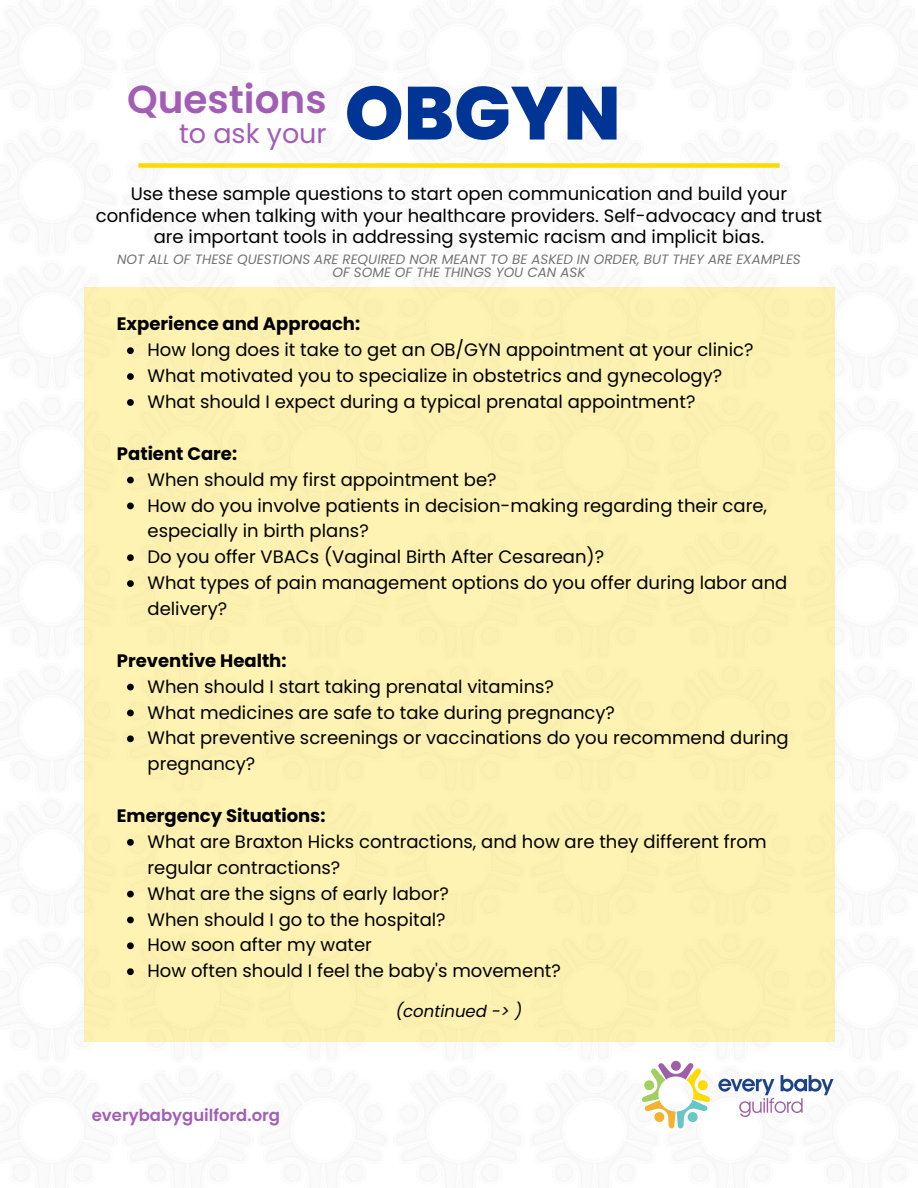
<style>
.page{position:relative;width:918px;height:1188px;background:#fff}
.page>*{position:absolute;margin:0;border:0;box-sizing:border-box;transform-origin:0 0}
.t1{font:800 75px "Poppins";color:#003595}
.t2{font:600 39px "Poppins";color:#a25eb5}
.t3{font:27px "Poppins";color:#a25eb5}
.t4{font:18px/25.8px "Poppins";color:#000}
.t5{font:700 18px "Poppins";color:#000}
.t6{font:600 16.5px "Poppins";color:#a25eb5}
.t7{font:italic 16.5px "Poppins";color:#000}
.t8{font:italic 13.5px/13.5px "Poppins";color:#737373;text-align:center}
</style>
<div class="page">
<svg style="left:718px;top:1075px;width:116px;height:42px"></svg>
<svg style="left:642px;top:1061px;width:68px;height:67px"></svg>
<div style="left:84px;top:287px;width:750px;height:754px;background:#fdf2b1"></div>
<div style="left:138px;top:163px;width:642px;height:5px;background:#ffda00"></div>
<svg style="left:127px;top:347px;width:7px;height:7px"></svg>
<svg style="left:127px;top:373px;width:7px;height:7px"></svg>
<svg style="left:127px;top:399px;width:7px;height:7px"></svg>
<svg style="left:127px;top:477px;width:7px;height:6px"></svg>
<svg style="left:127px;top:503px;width:7px;height:6px"></svg>
<svg style="left:127px;top:554px;width:7px;height:7px"></svg>
<svg style="left:127px;top:580px;width:7px;height:7px"></svg>
<svg style="left:127px;top:684px;width:7px;height:6px"></svg>
<svg style="left:127px;top:710px;width:7px;height:6px"></svg>
<svg style="left:127px;top:735px;width:7px;height:7px"></svg>
<svg style="left:127px;top:839px;width:7px;height:7px"></svg>
<svg style="left:127px;top:891px;width:7px;height:6px"></svg>
<svg style="left:127px;top:917px;width:7px;height:6px"></svg>
<svg style="left:127px;top:942px;width:7px;height:7px"></svg>
<svg style="left:127px;top:968px;width:7px;height:7px"></svg>
<p class="t2" style="left:127px;top:72px;width:201px">Questions</p>
<p class="t3" style="left:179px;top:114px;width:149px">to ask your</p>
<p class="t1" style="left:345px;top:61px;width:278px">OBGYN</p>
<p class="t4" style="left:96px;top:183px;width:728px;line-height:21.3px;text-align:center">Use these sample questions to start open communication and build your confidence when talking with your healthcare providers. Self-advocacy and trust are important tools in addressing systemic racism and implicit bias.</p>
<h5 class="t8" style="left:117px;top:252px;width:685px">NOT ALL OF THESE QUESTIONS ARE REQUIRED NOR MEANT TO BE ASKED IN ORDER, BUT THEY ARE EXAMPLES<br>OF SOME OF THE THINGS YOU CAN ASK</h5>
<h2 class="t5" style="left:117px;top:312px;width:245px">Experience and Approach:</h2>
<h3 class="t4" style="left:148px;top:337px;width:607px">How long does it take to get an OB/GYN appointment at your clinic?</h3>
<h1 class="t4" style="left:148px;top:363px;width:576px">What motivated you to specialize in obstetrics and gynecology?</h1>
<h5 class="t4" style="left:148px;top:389px;width:549px">What should I expect during a typical prenatal appointment?</h5>
<p class="t5" style="left:117px;top:441px;width:122px">Patient Care:</p>
<h4 class="t4" style="left:148px;top:466px;width:351px">When should my first appointment be?</h4>
<p class="t4" style="left:148px;top:492px;width:621px">How do you involve patients in decision-making regarding their care, especially in birth plans?</p>
<p class="t4" style="left:148px;top:544px;width:458px">Do you offer VBACs (Vaginal Birth After Cesarean)?</p>
<p class="t4" style="left:148px;top:570px;width:641px">What types of pain management options do you offer during labor and delivery?</p>
<h4 class="t5" style="left:117px;top:648px;width:171px">Preventive Health:</h4>
<p class="t4" style="left:148px;top:673px;width:408px">When should I start taking prenatal vitamins?</p>
<p class="t4" style="left:148px;top:699px;width:469px">What medicines are safe to take during pregnancy?</p>
<p class="t4" style="left:148px;top:725px;width:643px">What preventive screenings or vaccinations do you recommend during pregnancy?</p>
<p class="t5" style="left:117px;top:803px;width:210px">Emergency Situations:</p>
<h4 class="t4" style="left:148px;top:829px;width:621px">What are Braxton Hicks contractions, and how are they different from regular contractions?</h4>
<p class="t4" style="left:148px;top:880px;width:303px">What are the signs of early labor?</p>
<p class="t4" style="left:148px;top:906px;width:300px">When should I go to the hospital?</p>
<p class="t4" style="left:148px;top:932px;width:226px">How soon after my water</p>
<h4 class="t4" style="left:148px;top:958px;width:415px">How often should I feel the baby's movement?</h4>
<p class="t6" style="left:92px;top:1104px;width:190px">everybabyguilford.org</p>
<h4 class="t7" style="left:396px;top:1000px;width:128px">(continued -&gt; )</h4>
</div>
